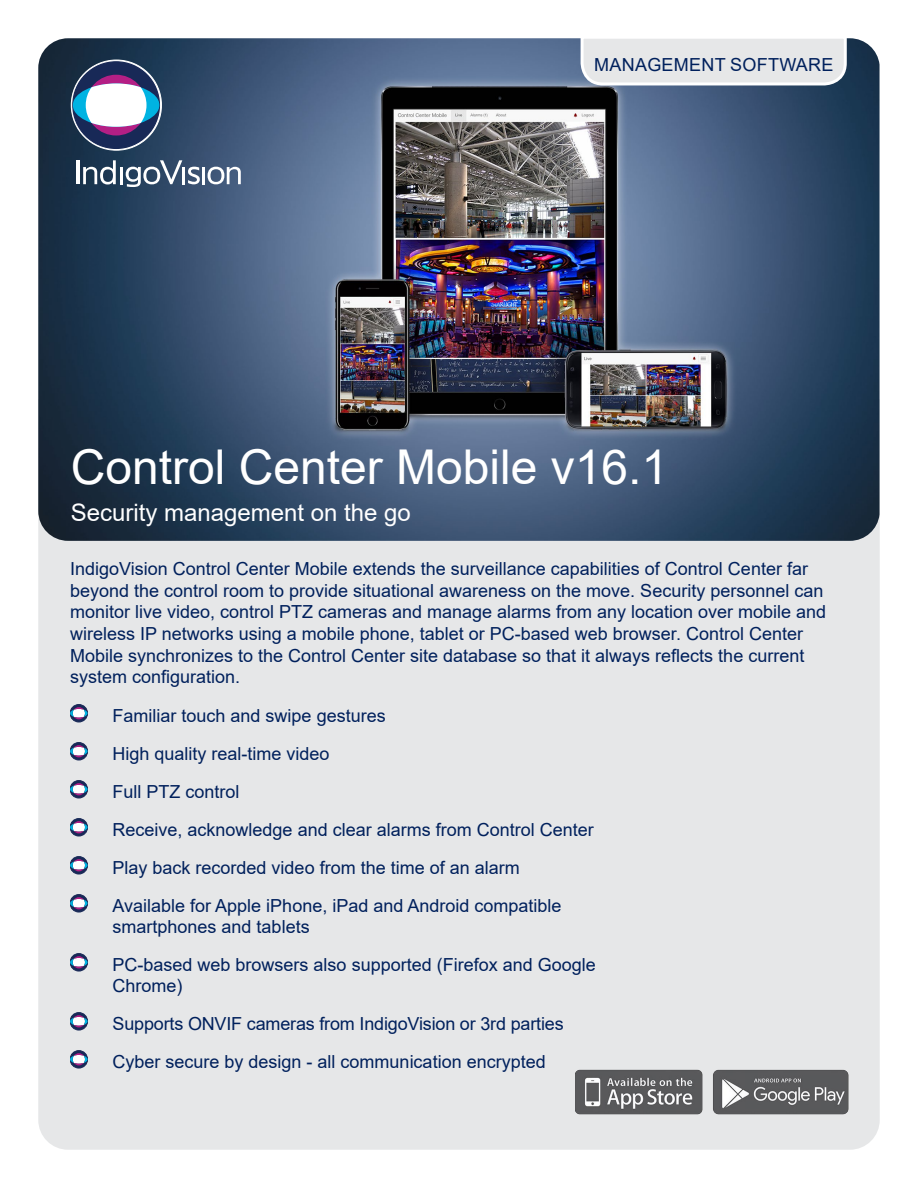
<style>
.page{position:relative;width:918px;height:1188px;background:#fff}
.page>*{position:absolute;margin:0;border:0;box-sizing:border-box;transform-origin:0 0}
.t1{font:48px "Arial";color:#fff}
.t2{font:24px "Arial";color:#fff}
.t3{font:18px/38px "Arial";color:#00205c}
</style>
<div class="page">
<div style="left:38px;top:541px;width:842px;height:609px;background:#e6e7e8"></div>
<img style="left:38px;top:38px;width:842px;height:503px">
<svg style="left:188px;top:167px;width:12px;height:18px"></svg>
<hr style="left:76px;top:160px;width:3px;height:24px;background:#fff">
<svg style="left:83px;top:160px;width:33px;height:24px"></svg>
<hr style="left:120px;top:167px;width:3px;height:17px;background:#fff">
<svg style="left:126px;top:160px;width:56px;height:27px"></svg>
<hr style="left:182px;top:167px;width:3px;height:17px;background:#fff">
<hr style="left:202px;top:167px;width:3px;height:17px;background:#fff">
<svg style="left:208px;top:167px;width:33px;height:17px"></svg>
<svg style="left:71px;top:60px;width:90px;height:90px"></svg>
<div style="left:73px;top:62px;width:86px;height:86px;background:#182957;border-radius:50%"></div>
<div style="left:86px;top:75px;width:61px;height:61px;background:#b41f85;border-radius:50%"></div>
<div style="left:73px;top:83px;width:86px;height:44px;background:#00b3e2;border-radius:50%"></div>
<svg style="left:86px;top:83px;width:61px;height:44px;background:#e1e5ee"></svg>
<svg style="left:70px;top:705px;width:18px;height:17px"></svg>
<div style="left:70px;top:704px;width:18px;height:18px;border:1px solid #182957;border-radius:50%"></div>
<svg style="left:70px;top:707px;width:18px;height:12px"></svg>
<svg style="left:70px;top:743px;width:18px;height:17px"></svg>
<div style="left:70px;top:742px;width:18px;height:18px;border:1px solid #182957;border-radius:50%"></div>
<svg style="left:70px;top:745px;width:18px;height:12px"></svg>
<svg style="left:70px;top:781px;width:18px;height:17px"></svg>
<div style="left:70px;top:780px;width:18px;height:18px;border:1px solid #182957;border-radius:50%"></div>
<svg style="left:70px;top:783px;width:18px;height:12px"></svg>
<svg style="left:70px;top:819px;width:18px;height:17px"></svg>
<div style="left:70px;top:818px;width:18px;height:18px;border:1px solid #182957;border-radius:50%"></div>
<svg style="left:70px;top:821px;width:18px;height:12px"></svg>
<svg style="left:70px;top:857px;width:18px;height:17px"></svg>
<div style="left:70px;top:857px;width:18px;height:17px;border:1px solid #182957;border-radius:50%"></div>
<svg style="left:70px;top:859px;width:18px;height:12px"></svg>
<svg style="left:70px;top:895px;width:18px;height:17px"></svg>
<div style="left:70px;top:895px;width:18px;height:17px;border:1px solid #182957;border-radius:50%"></div>
<svg style="left:70px;top:897px;width:18px;height:12px"></svg>
<svg style="left:70px;top:954px;width:18px;height:17px"></svg>
<div style="left:70px;top:954px;width:18px;height:17px;border:1px solid #182957;border-radius:50%"></div>
<svg style="left:70px;top:956px;width:18px;height:12px"></svg>
<svg style="left:70px;top:1013px;width:18px;height:17px"></svg>
<div style="left:70px;top:1013px;width:18px;height:17px;border:1px solid #182957;border-radius:50%"></div>
<svg style="left:70px;top:1015px;width:18px;height:12px"></svg>
<svg style="left:70px;top:1051px;width:18px;height:17px"></svg>
<div style="left:70px;top:1051px;width:18px;height:17px;border:1px solid #182957;border-radius:50%"></div>
<svg style="left:70px;top:1053px;width:18px;height:12px"></svg>
<img style="left:575px;top:1063px;width:276px;height:57px">
<svg style="left:579px;top:38px;width:269px;height:49px;background:#dee1e3"></svg>
<p class="t3" style="left:594px;top:46px;width:241px">MANAGEMENT SOFTWARE</p>
<h1 class="t1" style="left:71px;top:434px;width:599px">Control Center Mobile v16.1</h1>
<h2 class="t2" style="left:71px;top:496px;width:342px">Security management on the go</h2>
<p class="t3" style="left:70px;top:558px;width:758px;line-height:21.6px">IndigoVision Control Center Mobile extends the surveillance capabilities of Control Center far beyond the control room to provide situational awareness on the move. Security personnel can monitor live video, control PTZ cameras and manage alarms from any location over mobile and wireless IP networks using a mobile phone, tablet or PC-based web browser. Control Center Mobile synchronizes to the Control Center site database so that it always reflects the current system configuration.</p>
<p class="t3" style="left:113px;top:697px;width:483px">Familiar touch and swipe gestures<br>High quality real-time video<br>Full PTZ control<br>Receive, acknowledge and clear alarms from Control Center Play back recorded video from the time of an alarm Available for Apple iPhone, iPad and Android compatible</p>
<p class="t3" style="left:113px;top:908px;width:485px">smartphones and tablets<br>PC-based web browsers also supported (Firefox and Google</p>
<p class="t3" style="left:113px;top:967px;width:453px">Chrome)<br>Supports ONVIF cameras from IndigoVision or 3rd parties<br>Cyber secure by design - all communication encrypted</p>
</div>
